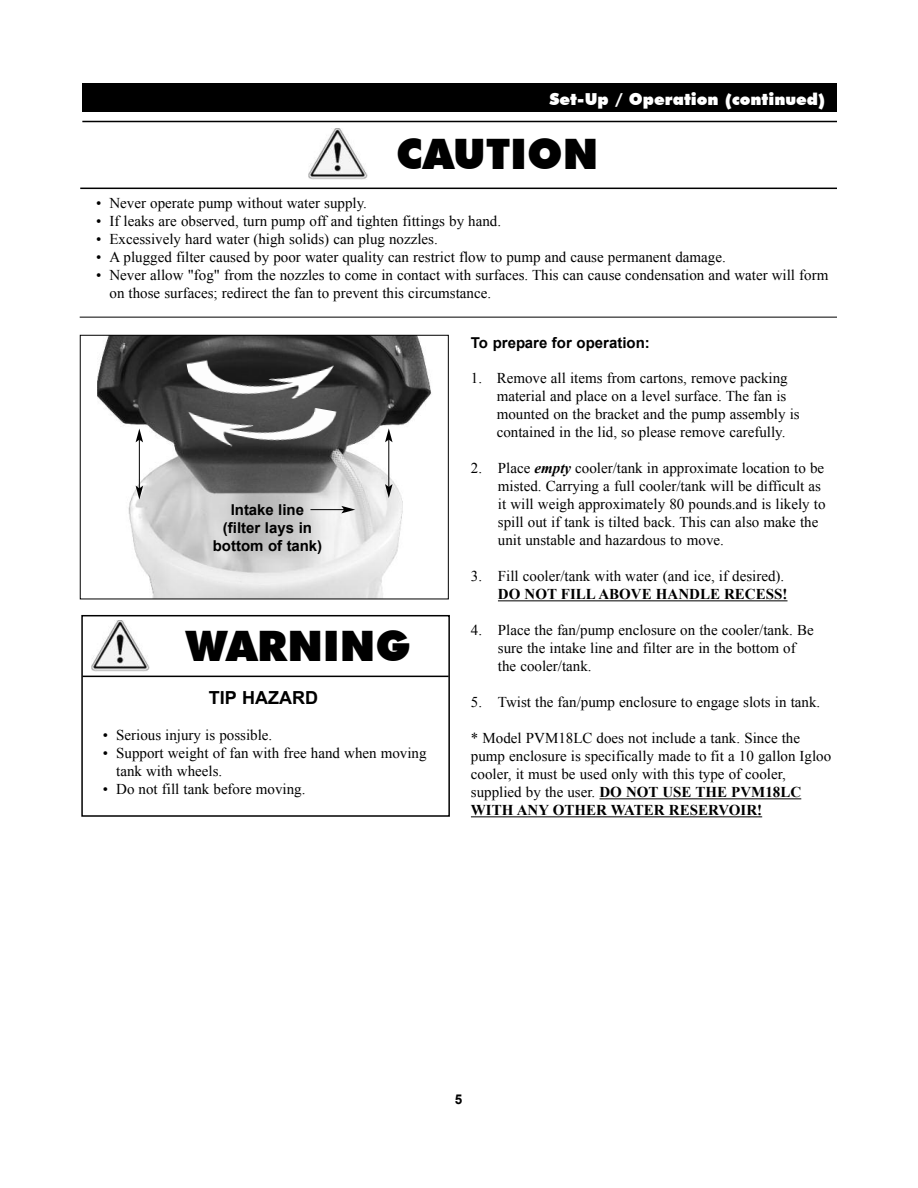
<style>
.page{position:relative;width:918px;height:1188px;background:#fff}
.page>*{position:absolute;margin:0;border:0;box-sizing:border-box;transform-origin:0 0}
.t1{font:900 42px "Futura BT";color:#000}
.t2{font:700 18px "Arial";color:#000}
.t3{font:900 16.5px "Futura BT";color:#fff}
.t4{font:15px/18px "Times New Roman";color:#000}
.t5{font:700 15px/18px "Arial";color:#000;text-align:center}
.t6{font:700 15px "Times New Roman";color:#000}
.t7{font:700 13.5px "Arial";color:#000}
.s1{font-weight:700;font-style:italic}
.s2{font-weight:700}
</style>
<div class="page">
<div style="left:82px;top:83px;width:754px;height:29px;background:#000"></div>
<hr style="left:498px;top:600px;width:290px;height:1px;background:#000">
<hr style="left:600px;top:798px;width:201px;height:1px;background:#000">
<hr style="left:471px;top:816px;width:291px;height:1px;background:#000">
<img style="left:97px;top:337px;width:335px;height:260px">
<div style="left:80px;top:335px;width:369px;height:264px;border:1px solid #000"></div>
<div style="left:81px;top:615px;width:369px;height:202px;border:2px solid #000"></div>
<hr style="left:82px;top:676px;width:367px;height:1px;background:#000">
<img style="left:91px;top:621px;width:59px;height:51px">
<hr style="left:80px;top:317px;width:757px;height:1px;background:#000">
<img style="left:308px;top:129px;width:59px;height:51px">
<hr style="left:82px;top:121px;width:755px;height:1px;background:#000">
<hr style="left:80px;top:188px;width:757px;height:1px;background:#000">
<hr style="left:310px;top:509px;width:34px;height:1px;background:#000">
<svg style="left:341px;top:506px;width:14px;height:7px"></svg>
<hr style="left:139px;top:440px;width:1px;height:48px;background:#000">
<svg style="left:136px;top:429px;width:7px;height:13px"></svg>
<svg style="left:136px;top:486px;width:7px;height:13px"></svg>
<hr style="left:388px;top:440px;width:1px;height:47px;background:#000">
<svg style="left:385px;top:428px;width:8px;height:14px"></svg>
<svg style="left:385px;top:484px;width:8px;height:14px"></svg>
<img style="left:186px;top:336px;width:157px;height:80px">
<img style="left:180px;top:386px;width:158px;height:80px">
<p class="t3" style="left:550px;top:89px;width:277px">Set-Up / Operation (continued)</p>
<h1 class="t1" style="left:396px;top:128px;width:204px">CAUTION</h1>
<p class="t4" style="left:96px;top:194px;width:273px">• Never operate pump without water supply.</p>
<p class="t4" style="left:96px;top:212px;width:407px">• If leaks are observed, turn pump off and tighten fittings by hand.</p>
<p class="t4" style="left:96px;top:230px;width:343px">• Excessively hard water (high solids) can plug nozzles.</p>
<p class="t4" style="left:96px;top:248px;width:631px">• A plugged filter caused by poor water quality can restrict flow to pump and cause permanent damage.</p>
<p class="t4" style="left:110px;top:266px;width:720px;text-indent:-14px">• Never allow "fog" from the nozzles to come in contact with surfaces. This can cause condensation and water will form on those surfaces; redirect the fan to prevent this circumstance.</p>
<p class="t5" style="left:213px;top:501px;width:111px">Intake line (filter lays in bottom of tank)</p>
<h1 class="t1" style="left:186px;top:620px;width:226px">WARNING</h1>
<p class="t2" style="left:209px;top:687px;width:111px">TIP HAZARD</p>
<p class="t4" style="left:103px;top:726px;width:171px">• Serious injury is possible.</p>
<p class="t4" style="left:116px;top:744px;width:312px;text-indent:-14px">• Support weight of fan with free hand when moving tank with wheels.</p>
<p class="t4" style="left:103px;top:780px;width:204px">• Do not fill tank before moving.</p>
<p class="t5" style="left:471px;top:334px;width:180px">To prepare for operation:</p>
<p class="t4" style="left:497px;top:369px;width:304px;text-indent:-26px">1. Remove all items from cartons, remove packing material and place on a level surface. The fan is mounted on the bracket and the pump assembly is contained in the lid, so please remove carefully.</p>
<p class="t4" style="left:498px;top:459px;width:329px;text-indent:-27px">2. Place <span class="s1">empty</span> cooler/tank in approximate location to be misted. Carrying a full cooler/tank will be difficult as it will weigh approximately 80 pounds.and is likely to spill out if tank is tilted back. This can also make the unit unstable and hazardous to move.</p>
<p class="t4" style="left:471px;top:567px;width:315px">3. Fill cooler/tank with water (and ice, if desired).</p>
<p class="t6" style="left:498px;top:586px;width:291px">DO NOT FILL ABOVE HANDLE RECESS!</p>
<p class="t4" style="left:498px;top:621px;width:317px;text-indent:-27px">4. Place the fan/pump enclosure on the cooler/tank. Be sure the intake line and filter are in the bottom of the cooler/tank.</p>
<p class="t4" style="left:471px;top:693px;width:351px">5. Twist the fan/pump enclosure to engage slots in tank.</p>
<p class="t4" style="left:471px;top:729px;width:362px">* Model PVM18LC does not include a tank. Since the pump enclosure is specifically made to fit a 10 gallon Igloo cooler, it must be used only with this type of cooler, supplied by the user. <span class="s2">DO NOT USE THE PVM18LC WITH ANY OTHER WATER RESERVOIR!</span></p>
<p class="t7" style="left:455px;top:1092px;width:9px">5</p>
</div>
